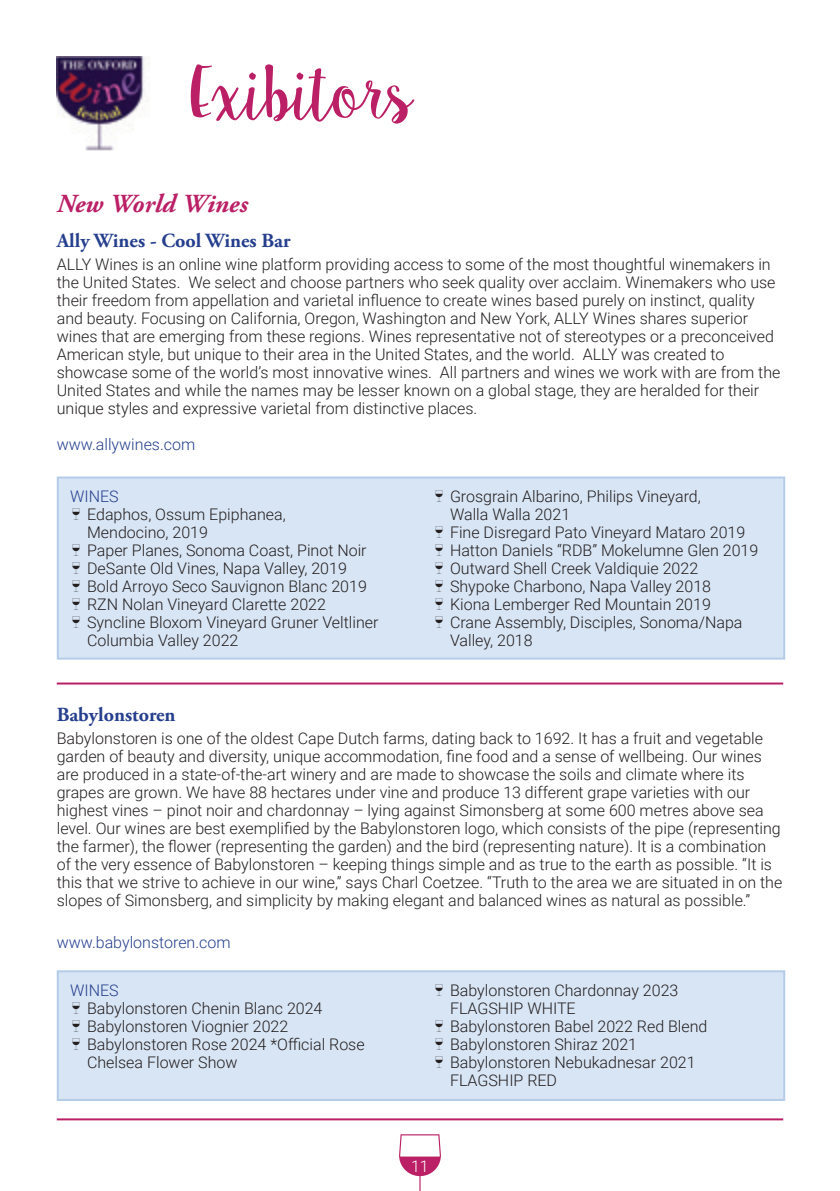
<style>
.page{position:relative;width:840px;height:1191px;background:#fff}
.page>*{position:absolute;margin:0;border:0;box-sizing:border-box;transform-origin:0 0}
._2018_script_heading{font:68px "Sweet Pea";letter-spacing:-.07em;color:#bb1f65}
._2018_section{font:italic 700 26px "Adobe Garamond Pro";color:#bb1f65}
._2018_Exhibitor{font:700 20px "Adobe Garamond Pro";color:#253f8e}
._2018_Exhibitor-2{font:300 16px/18px "Roboto";color:#231f20}
.body{font:300 16px/18px "Roboto";color:#231f20}
.body-2{font:300 16px "Roboto";color:#253f8e}
._2018_Wines{font:300 16px "Roboto";color:#253f8e}
.t1{font:300 16px "Roboto";color:#fff}
</style>
<div class="page">
<svg style="left:399px;top:1134px;width:41px;height:57px"></svg>
<img style="left:57px;top:57px;width:91px;height:94px">
<div style="left:58px;top:477px;width:725px;height:181px;background:#d8e5f4"></div>
<div style="left:57px;top:476px;width:727px;height:183px;border:2px solid #b4cce9"></div>
<hr style="left:57px;top:682px;width:725px;height:2px;background:#bb1f65">
<div style="left:58px;top:971px;width:725px;height:129px;background:#d8e5f4"></div>
<div style="left:57px;top:970px;width:727px;height:131px;border:2px solid #b4cce9"></div>
<hr style="left:57px;top:1118px;width:725px;height:2px;background:#bb1f65">
<p class="_2018_script_heading" style="left:189px;top:53px;width:228px">Exibitors</p>
<p class="_2018_section" style="left:57px;top:188px;width:192px">New World Wines</p>
<p class="_2018_Exhibitor" style="left:57px;top:229px;width:235px">Ally Wines - Cool Wines Bar</p>
<p class="body" style="left:57px;top:255px;width:724px">ALLY Wines is an online wine platform providing access to some of the most thoughtful winemakers in the United States. We select and choose partners who seek quality over acclaim. Winemakers who use their freedom from appellation and varietal influence to create wines based purely on instinct, quality and beauty. Focusing on California, Oregon, Washington and New York, ALLY Wines shares superior wines that are emerging from these regions. Wines representative not of stereotypes or a preconceived American style, but unique to their area in the United States, and the world. ALLY was created to showcase some of the world’s most innovative wines. All partners and wines we work with are from the United States and while the names may be lesser known on a global stage, they are heralded for their unique styles and expressive varietal from distinctive places.</p>
<p class="body-2" style="left:57px;top:433px;width:140px">www.allywines.com</p>
<p class="_2018_Wines" style="left:70px;top:485px;width:50px">WINES</p>
<p class="_2018_Exhibitor-2" style="left:87px;top:504px;width:200px">Edaphos, Ossum Epiphanea,<br>Mendocino, 2019</p>
<p class="_2018_Exhibitor-2" style="left:87px;top:540px;width:281px">Paper Planes, Sonoma Coast, Pinot Noir</p>
<p class="_2018_Exhibitor-2" style="left:87px;top:558px;width:261px">DeSante Old Vines, Napa Valley, 2019</p>
<p class="_2018_Exhibitor-2" style="left:87px;top:576px;width:281px">Bold Arroyo Seco Sauvignon Blanc 2019</p>
<p class="_2018_Exhibitor-2" style="left:87px;top:594px;width:240px">RZN Nolan Vineyard Clarette 2022</p>
<p class="_2018_Exhibitor-2" style="left:87px;top:612px;width:293px">Syncline Bloxom Vineyard Gruner Veltliner<br>Columbia Valley 2022</p>
<p class="_2018_Exhibitor-2" style="left:450px;top:486px;width:252px">Grosgrain Albarino, Philips Vineyard,<br>Walla Walla 2021</p>
<p class="_2018_Exhibitor-2" style="left:450px;top:522px;width:296px">Fine Disregard Pato Vineyard Mataro 2019</p>
<p class="_2018_Exhibitor-2" style="left:450px;top:540px;width:310px">Hatton Daniels “RDB” Mokelumne Glen 2019</p>
<p class="_2018_Exhibitor-2" style="left:450px;top:558px;width:249px">Outward Shell Creek Valdiquie 2022</p>
<p class="_2018_Exhibitor-2" style="left:450px;top:576px;width:262px">Shypoke Charbono, Napa Valley 2018</p>
<p class="_2018_Exhibitor-2" style="left:450px;top:594px;width:262px">Kiona Lemberger Red Mountain 2019</p>
<p class="_2018_Exhibitor-2" style="left:450px;top:612px;width:294px">Crane Assembly, Disciples, Sonoma/Napa<br>Valley, 2018</p>
<p class="_2018_Exhibitor" style="left:57px;top:702px;width:120px">Babylonstoren</p>
<p class="_2018_Exhibitor-2" style="left:57px;top:729px;width:726px">Babylonstoren is one of the oldest Cape Dutch farms, dating back to 1692. It has a fruit and vegetable garden of beauty and diversity, unique accommodation, fine food and a sense of wellbeing. Our wines are produced in a state-of-the-art winery and are made to showcase the soils and climate where its grapes are grown. We have 88 hectares under vine and produce 13 different grape varieties with our highest vines – pinot noir and chardonnay – lying against Simonsberg at some 600 metres above sea level. Our wines are best exemplified by the Babylonstoren logo, which consists of the pipe (representing the farmer), the flower (representing the garden) and the bird (representing nature). It is a combination of the very essence of Babylonstoren – keeping things simple and as true to the earth as possible. “It is this that we strive to achieve in our wine,” says Charl Coetzee. “Truth to the area we are situated in on the slopes of Simonsberg, and simplicity by making elegant and balanced wines as natural as possible.”</p>
<p class="body-2" style="left:57px;top:931px;width:175px">www.babylonstoren.com</p>
<p class="_2018_Wines" style="left:70px;top:978px;width:50px">WINES</p>
<p class="_2018_Exhibitor-2" style="left:87px;top:998px;width:237px">Babylonstoren Chenin Blanc 2024</p>
<p class="_2018_Exhibitor-2" style="left:87px;top:1016px;width:202px">Babylonstoren Viognier 2022</p>
<p class="_2018_Exhibitor-2" style="left:87px;top:1034px;width:279px">Babylonstoren Rose 2024 *Official Rose<br>Chelsea Flower Show</p>
<p class="_2018_Exhibitor-2" style="left:450px;top:980px;width:230px">Babylonstoren Chardonnay 2023<br>FLAGSHIP WHITE</p>
<p class="_2018_Exhibitor-2" style="left:450px;top:1016px;width:259px">Babylonstoren Babel 2022 Red Blend</p>
<p class="_2018_Exhibitor-2" style="left:450px;top:1034px;width:188px">Babylonstoren Shiraz 2021</p>
<p class="_2018_Exhibitor-2" style="left:450px;top:1052px;width:247px">Babylonstoren Nebukadnesar 2021<br>FLAGSHIP RED</p>
<p class="t1" style="left:411px;top:1154px;width:19px">11</p>
</div>
